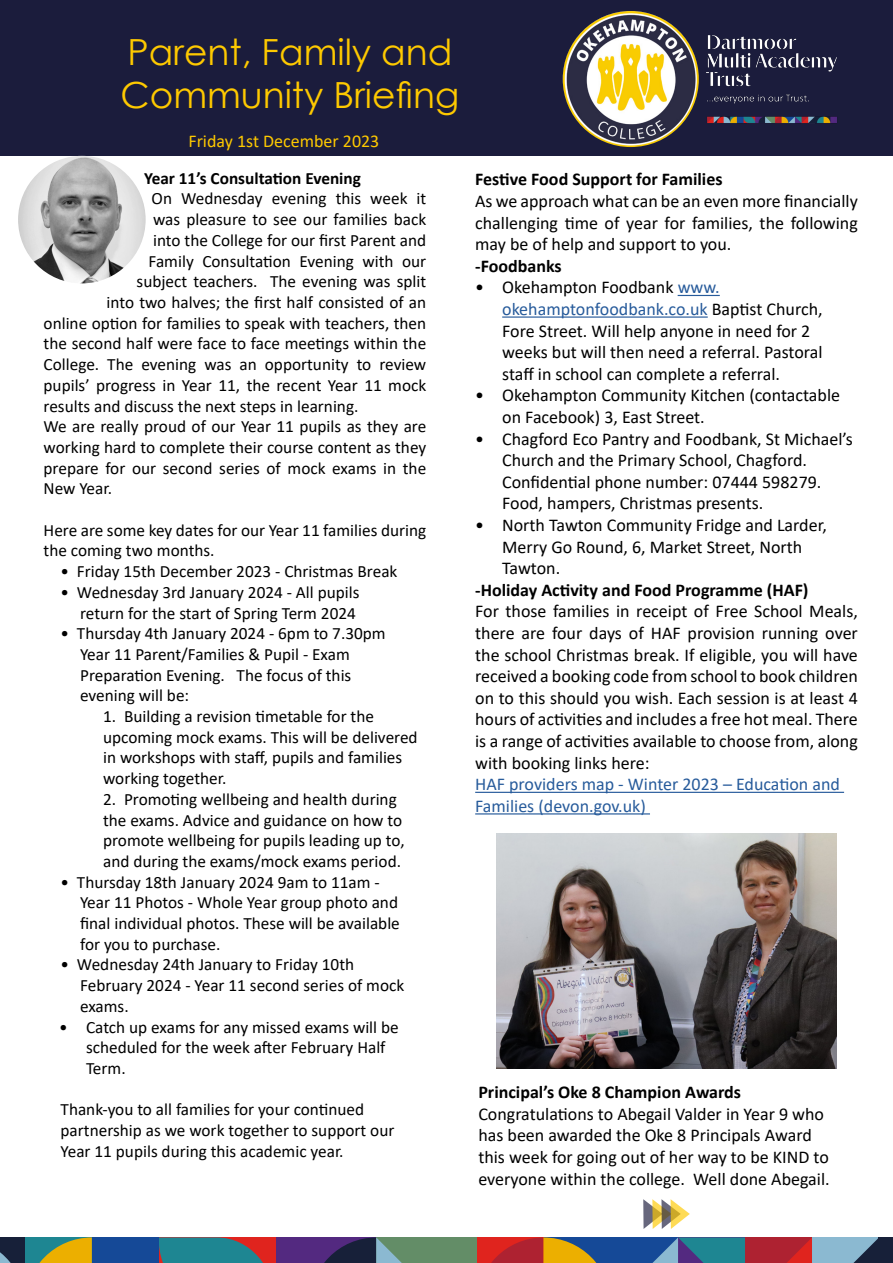
<style>
.page{position:relative;width:893px;height:1263px;background:#fff}
.page>*{position:absolute;margin:0;border:0;box-sizing:border-box;transform-origin:0 0}
.t1{font:36px/43.2px "Century Gothic";color:#fec900}
.t2{font:18px/21.6px "Calibri";color:#000}
.t3{font:700 18px "Calibri";color:#000}
.t4{font:18px/21.6px "Calibri";color:#275b9b}
.t5{font:18px "Calibri";color:#fec900}
.t6{font:17.25px/20.7px "Calibri";color:#000}
.t7{font:700 17.25px "Calibri";color:#000}
.s1{color:#275b9b}
</style>
<div class="page">
<div style="left:0;top:0;width:893px;height:156px;background:#1b1c3c"></div>
<img style="left:18px;top:156px;width:128px;height:127px;border-radius:64px">
<svg style="left:643px;top:1199px;width:47px;height:30px"></svg>
<img style="left:563px;top:11px;width:136px;height:136px;border-radius:68px">
<img style="left:706px;top:35px;width:131px;height:89px">
<div style="left:276px;top:1237px;width:100px;height:26px;background:#532980"></div>
<div style="left:376px;top:1237px;width:101px;height:26px;background:#638d67"></div>
<svg style="left:159px;top:1237px;width:117px;height:26px"></svg>
<div style="left:92px;top:1237px;width:67px;height:26px;background:#154997"></div>
<div style="left:879px;top:1237px;width:14px;height:26px;background:#172039"></div>
<svg style="left:0;top:1237px;width:92px;height:26px"></svg>
<svg style="left:324px;top:1237px;width:78px;height:26px"></svg>
<svg style="left:477px;top:1237px;width:402px;height:26px"></svg>
<hr style="left:678px;top:295px;width:42px;height:1px;background:#275b9b">
<hr style="left:502px;top:316px;width:206px;height:2px;background:#275b9b">
<hr style="left:475px;top:792px;width:369px;height:1px;background:#275b9b">
<hr style="left:475px;top:813px;width:175px;height:1px;background:#275b9b">
<img style="left:496px;top:833px;width:341px;height:235px">
<h1 class="t1" style="left:121px;top:30px;width:340px">Parent, Family and<br>Community Briefing</h1>
<p class="t5" style="left:188px;top:128px;width:192px">Friday 1st December 2023</p>
<p class="t7" style="left:144px;top:166px;width:218px">Year 11’s Consultation Evening</p>
<p class="t6" style="left:152px;top:188px;width:276px">On Wednesday evening this week it</p>
<p class="t6" style="left:153px;top:209px;width:275px">was pleasure to see our families back</p>
<p class="t6" style="left:153px;top:229px;width:275px">into the College for our first Parent and</p>
<p class="t6" style="left:149px;top:250px;width:279px">Family Consultation Evening with our</p>
<p class="t6" style="left:137px;top:271px;width:291px">subject teachers. The evening was split</p>
<p class="t6" style="left:107px;top:291px;width:321px">into two halves; the first half consisted of an</p>
<p class="t6" style="left:44px;top:312px;width:384px">online option for families to speak with teachers, then</p>
<p class="t6" style="left:44px;top:333px;width:384px">the second half were face to face meetings within the</p>
<p class="t6" style="left:44px;top:354px;width:384px">College. The evening was an opportunity to review</p>
<p class="t6" style="left:44px;top:374px;width:384px">pupils’ progress in Year 11, the recent Year 11 mock</p>
<p class="t6" style="left:44px;top:395px;width:316px">results and discuss the next steps in learning.</p>
<p class="t6" style="left:44px;top:416px;width:384px">We are really proud of our Year 11 pupils as they are</p>
<p class="t6" style="left:44px;top:436px;width:384px">working hard to complete their course content as they</p>
<p class="t6" style="left:44px;top:457px;width:384px">prepare for our second series of mock exams in the</p>
<p class="t6" style="left:44px;top:478px;width:70px">New Year.</p>
<p class="t6" style="left:44px;top:519px;width:384px">Here are some key dates for our Year 11 families during the coming two months.</p>
<p class="t6" style="left:61px;top:561px;width:338px">• Friday 15th December 2023 - Christmas Break</p>
<p class="t6" style="left:61px;top:581px;width:300px;text-align:right">• Wednesday 3rd January 2024 - All pupils return for the start of Spring Term 2024</p>
<p class="t6" style="left:80px;top:623px;width:307px;text-indent:-19px">• Thursday 4th January 2024 - 6pm to 7.30pm Year 11 Parent/Families &amp; Pupil - Exam Preparation Evening. The focus of this evening will be:</p>
<p class="t6" style="left:103px;top:705px;width:316px">1. Building a revision timetable for the upcoming mock exams. This will be delivered in workshops with staff, pupils and families working together.</p>
<p class="t6" style="left:103px;top:788px;width:303px">2. Promoting wellbeing and health during the exams. Advice and guidance on how to promote wellbeing for pupils leading up to, and during the exams/mock exams period.</p>
<p class="t6" style="left:80px;top:871px;width:321px;text-indent:-19px">• Thursday 18th January 2024 9am to 11am - Year 11 Photos - Whole Year group photo and final individual photos. These will be available for you to purchase.</p>
<p class="t6" style="left:80px;top:954px;width:326px;text-indent:-19px">• Wednesday 24th January to Friday 10th<br>February 2024 - Year 11 second series of mock exams.</p>
<p class="t6" style="left:86px;top:1016px;width:314px;text-indent:-27px">• Catch up exams for any missed exams will be scheduled for the week after February Half<br>Term.</p>
<p class="t6" style="left:61px;top:1099px;width:335px">Thank-you to all families for your continued partnership as we work together to support our<br>Year 11 pupils during this academic year.</p>
<p class="t3" style="left:475px;top:167px;width:249px">Festive Food Support for Families</p>
<p class="t2" style="left:475px;top:190px;width:384px;text-align:justify">As we approach what can be an even more financially challenging time of year for families, the following may be of help and support to you.</p>
<p class="t3" style="left:475px;top:253px;width:88px">-Foodbanks</p>
<p class="t2" style="left:502px;top:276px;width:322px;text-indent:-27px">• Okehampton Foodbank <span class="s1">www. okehamptonfoodbank.co.uk</span> Baptist Church, Fore Street. Will help anyone in need for 2 weeks but will then need a referral. Pastoral staff in school can complete a referral.</p>
<p class="t2" style="left:502px;top:384px;width:339px;text-indent:-27px">• Okehampton Community Kitchen (contactable on Facebook) 3, East Street.</p>
<p class="t2" style="left:502px;top:427px;width:352px;text-indent:-27px">• Chagford Eco Pantry and Foodbank, St Michael’s Church and the Primary School, Chagford.<br>Confidential phone number: 07444 598279.<br>Food, hampers, Christmas presents.</p>
<p class="t2" style="left:502px;top:514px;width:326px;text-indent:-27px">• North Tawton Community Fridge and Larder,<br>Merry Go Round, 6, Market Street, North<br>Tawton.</p>
<p class="t3" style="left:475px;top:577px;width:335px">-Holiday Activity and Food Programme (HAF)</p>
<p class="t2" style="left:475px;top:600px;width:384px;text-align:justify">For those families in receipt of Free School Meals, there are four days of HAF provision running over the school Christmas break. If eligible, you will have received a booking code from school to book children on to this should you wish. Each session is at least 4 hours of activities and includes a free hot meal. There is a range of activities available to choose from, along with booking links here:</p>
<p class="t4" style="left:475px;top:773px;width:366px">HAF providers map - Winter 2023 – Education and<br>Families (devon.gov.uk)</p>
<p class="t3" style="left:478px;top:1079px;width:264px">Principal’s Oke 8 Champion Awards</p>
<p class="t2" style="left:478px;top:1102px;width:353px">Congratulations to Abegail Valder in Year 9 who has been awarded the Oke 8 Principals Award this week for going out of her way to be KIND to everyone within the college. Well done Abegail.</p>
</div>
